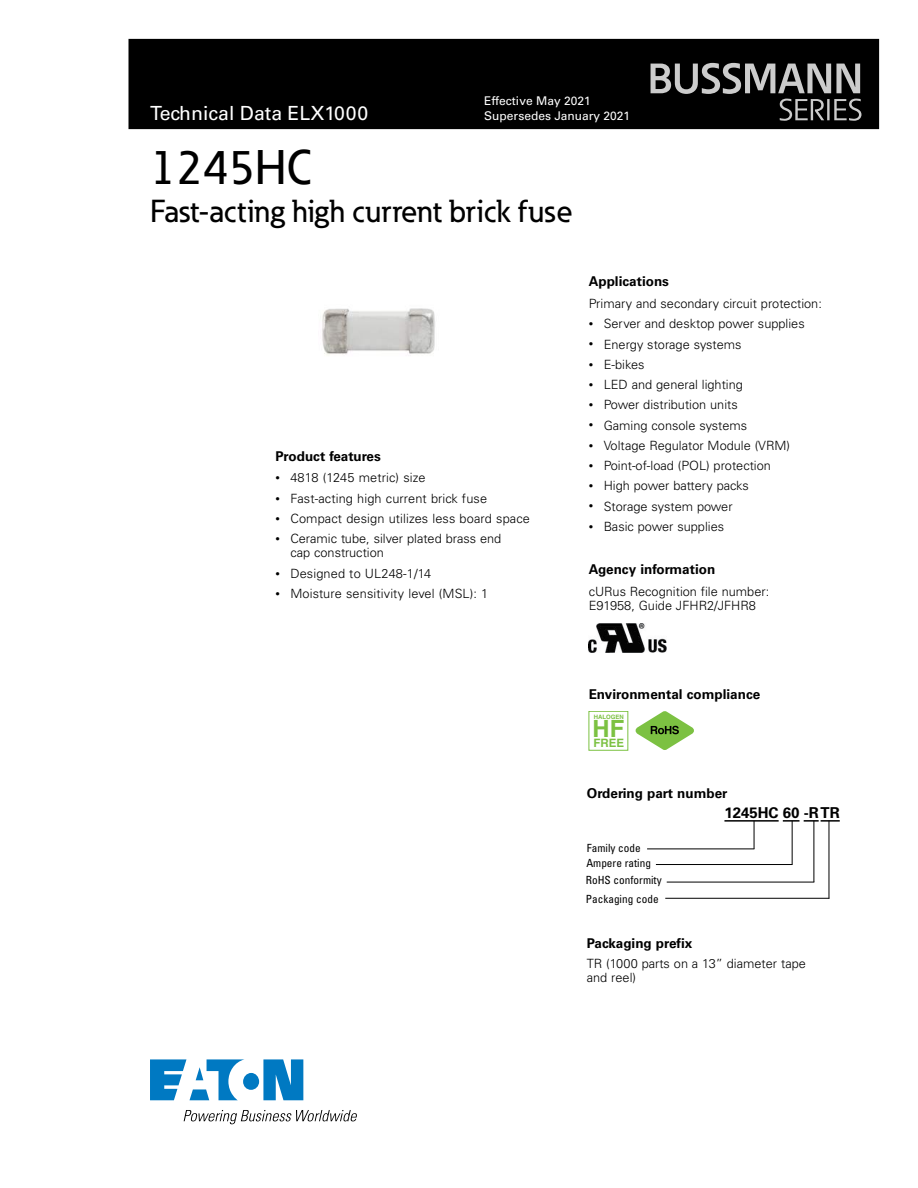
<style>
.page{position:relative;width:918px;height:1188px;background:#fff}
.page>*{position:absolute;margin:0;border:0;box-sizing:border-box;transform-origin:0 0}
.t1{font:500 48px "Eaton";color:#000}
.t2{font:500 31.5px "Eaton";color:#000}
.t3{font:700 23.7px "Helvetica";color:#7cc142}
.t4{font:19.5px "Univers LT Std";color:#fff}
.t5{font:700 15px "Univers LT Std";color:#000}
.t6{font:700 13.5px "Univers LT Std";color:#000}
.t7{font:300 12.75px/14.2px "Univers";color:#000}
.t8{font:300 12.75px "Univers LT Std";letter-spacing:.01em;color:#000}
.t9{font:12px/15px "Univers LT Std";color:#fff}
.t10{font:700 11.55px "Helvetica";color:#7cc142}
.t11{font:condensed 11.25px/15.6px "Univers LT Std";color:#000}
.t12{font:700 6px "Helvetica";color:#7cc142}
.s1{font-size:9px}
.s2{font-family:"Univers";font-size:9px}
</style>
<div class="page">
<div style="left:129px;top:39px;width:750px;height:90px;background:#000"></div>
<svg style="left:651px;top:63px;width:210px;height:58px"></svg>
<svg style="left:150px;top:1059px;width:153px;height:41px"></svg>
<svg style="left:184px;top:1110px;width:173px;height:14px"></svg>
<svg style="left:636px;top:711px;width:58px;height:39px"></svg>
<hr style="left:724px;top:820px;width:55px;height:2px;background:#000">
<svg style="left:783px;top:820px;width:57px;height:2px"></svg>
<svg style="left:754px;top:821px;width:1px;height:28px"></svg>
<hr style="left:647px;top:849px;width:107px;height:1px;background:#000">
<hr style="left:792px;top:821px;width:1px;height:44px;background:#000">
<hr style="left:656px;top:864px;width:137px;height:1px;background:#000">
<hr style="left:829px;top:821px;width:1px;height:78px;background:#000">
<hr style="left:665px;top:898px;width:164px;height:1px;background:#000">
<hr style="left:814px;top:821px;width:1px;height:61px;background:#000">
<hr style="left:667px;top:882px;width:147px;height:1px;background:#000">
<img style="left:322px;top:308px;width:113px;height:47px">
<img style="left:589px;top:623px;width:77px;height:29px">
<h3 class="t4" style="left:150px;top:106px;width:220px">Technical Data ELX1000</h3>
<p class="t9" style="left:484px;top:94px;width:148px">Effective May 2021<br>Supersedes January 2021</p>
<h1 class="t1" style="left:150px;top:149px;width:163px">1245HC</h1>
<h2 class="t2" style="left:150px;top:199px;width:424px">Fast-acting high current brick fuse</h2>
<p class="t6" style="left:275px;top:450px;width:107px">Product features</p>
<p class="t7" style="left:275px;top:472px;width:152px"><span class="s1">•</span> 4818 (1245 metric) size</p>
<p class="t8" style="left:275px;top:493px;width:213px"><span class="s2">•</span> Fast-acting high current brick fuse</p>
<p class="t8" style="left:275px;top:514px;width:256px"><span class="s2">•</span> Compact design utilizes less board space</p>
<p class="t7" style="left:290px;top:533px;width:212px;text-indent:-15px"><span class="s1">•</span> Ceramic tube, silver plated brass end cap construction</p>
<p class="t8" style="left:275px;top:568px;width:157px"><span class="s2">•</span> Designed to UL248-1/14</p>
<p class="t8" style="left:275px;top:589px;width:214px"><span class="s2">•</span> Moisture sensitivity level (MSL): 1</p>
<p class="t6" style="left:589px;top:276px;width:82px">Applications</p>
<p class="t7" style="left:589px;top:297px;width:235px">Primary and secondary circuit protection:</p>
<p class="t7" style="left:589px;top:318px;width:217px"><span class="s1">•</span> Server and desktop power supplies</p>
<p class="t7" style="left:589px;top:338px;width:154px"><span class="s1">•</span> Energy storage systems</p>
<p class="t7" style="left:589px;top:358px;width:57px"><span class="s1">•</span> E-bikes</p>
<p class="t7" style="left:589px;top:378px;width:156px"><span class="s1">•</span> LED and general lighting</p>
<p class="t7" style="left:589px;top:399px;width:151px"><span class="s1">•</span> Power distribution units</p>
<p class="t7" style="left:589px;top:419px;width:160px"><span class="s1">•</span> Gaming console systems</p>
<p class="t7" style="left:589px;top:439px;width:203px"><span class="s1">•</span> Voltage Regulator Module (VRM)</p>
<p class="t7" style="left:589px;top:459px;width:184px"><span class="s1">•</span> Point-of-load (POL) protection</p>
<p class="t7" style="left:589px;top:480px;width:162px"><span class="s1">•</span> High power battery packs</p>
<p class="t7" style="left:589px;top:500px;width:145px"><span class="s1">•</span> Storage system power</p>
<p class="t7" style="left:589px;top:520px;width:137px"><span class="s1">•</span> Basic power supplies</p>
<p class="t6" style="left:589px;top:564px;width:128px">Agency information</p>
<p class="t7" style="left:589px;top:585px;width:182px">cURus Recognition file number:<br>E91958, Guide JFHR2/JFHR8</p>
<p class="t6" style="left:589px;top:688px;width:173px">Environmental compliance</p>
<p class="t12" style="left:594px;top:714px;width:32px">HALOGEN</p>
<h3 class="t3" style="left:593px;top:715px;width:33px">HF</h3>
<p class="t10" style="left:593px;top:736px;width:32px">FREE</p>
<p class="t6" style="left:587px;top:787px;width:142px">Ordering part number</p>
<p class="t11" style="left:586px;top:841px;width:66px">Family code<br>Ampere rating</p>
<p class="t11" style="left:586px;top:872px;width:77px;line-height:18.3px">RoHS conformity<br>Packaging code</p>
<p class="t5" style="left:724px;top:806px;width:117px">1245HC 60 -R TR</p>
<p class="t6" style="left:587px;top:938px;width:107px">Packaging prefix</p>
<p class="t7" style="left:587px;top:957px;width:221px">TR (1000 parts on a 13” diameter tape and reel)</p>
</div>
